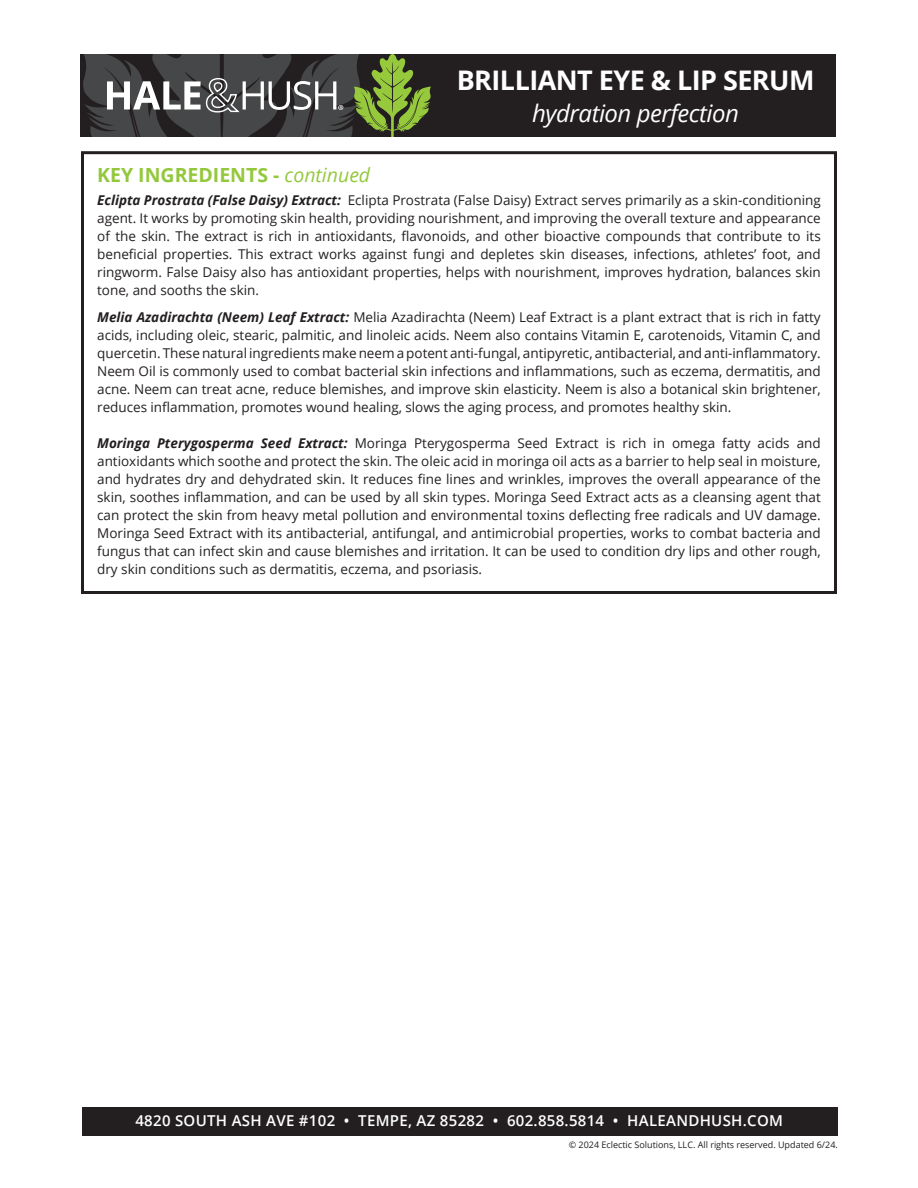
<style>
.page{position:relative;width:918px;height:1188px;background:#fff}
.page>*{position:absolute;margin:0;border:0;box-sizing:border-box;transform-origin:0 0}
.t1{font:700 27px "Open Sans";letter-spacing:-.02em;color:#fff}
.t2{font:italic 24px "Open Sans";letter-spacing:-.02em;color:#fff}
.t3{font:700 19.5px "Open Sans";color:#94c83c}
.t4{font:600 15px "Open Sans";letter-spacing:.02em;color:#fff}
.t5{font:13.5px/18px "Open Sans";color:#231f20;text-align:justify}
.t6{font:9px "Open Sans";color:#231f20}
.s1{font-weight:400;font-style:italic}
.s2{font-weight:700;font-style:italic}
</style>
<div class="page">
<div style="left:81px;top:151px;width:756px;height:443px;border:3px solid #231f20"></div>
<div style="left:82px;top:1107px;width:756px;height:29px;background:#231f20"></div>
<div style="left:80px;top:54px;width:756px;height:82px;background:#231f20"></div>
<svg style="left:83px;top:54px;width:348px;height:82px"></svg>
<h1 class="t1" style="left:457px;top:62px;width:359px">BRILLIANT EYE &amp; LIP SERUM</h1>
<h2 class="t2" style="left:532px;top:97px;width:208px">hydration perfection</h2>
<h3 class="t3" style="left:97px;top:161px;width:275px">KEY INGREDIENTS - <span class="s1">continued</span></h3>
<p class="t5" style="left:97px;top:190px;width:725px"><span class="s2">Eclipta Prostrata (False Daisy) Extract:</span> Eclipta Prostrata (False Daisy) Extract serves primarily as a skin-conditioning agent. It works by promoting skin health, providing nourishment, and improving the overall texture and appearance of the skin. The extract is rich in antioxidants, flavonoids, and other bioactive compounds that contribute to its beneficial properties. This extract works against fungi and depletes skin diseases, infections, athletes’ foot, and ringworm. False Daisy also has antioxidant properties, helps with nourishment, improves hydration, balances skin tone, and sooths the skin.</p>
<p class="t5" style="left:97px;top:307px;width:725px"><span class="s2">Melia Azadirachta (Neem) Leaf Extract:</span> Melia Azadirachta (Neem) Leaf Extract is a plant extract that is rich in fatty acids, including oleic, stearic, palmitic, and linoleic acids. Neem also contains Vitamin E, carotenoids, Vitamin C, and quercetin. These natural ingredients make neem a potent anti-fungal, antipyretic, antibacterial, and anti-inflammatory.<br>Neem Oil is commonly used to combat bacterial skin infections and inflammations, such as eczema, dermatitis, and acne. Neem can treat acne, reduce blemishes, and improve skin elasticity. Neem is also a botanical skin brightener, reduces inflammation, promotes wound healing, slows the aging process, and promotes healthy skin.</p>
<p class="t5" style="left:97px;top:433px;width:725px"><span class="s2">Moringa Pterygosperma Seed Extract:</span> Moringa Pterygosperma Seed Extract is rich in omega fatty acids and antioxidants which soothe and protect the skin. The oleic acid in moringa oil acts as a barrier to help seal in moisture, and hydrates dry and dehydrated skin. It reduces fine lines and wrinkles, improves the overall appearance of the skin, soothes inflammation, and can be used by all skin types. Moringa Seed Extract acts as a cleansing agent that can protect the skin from heavy metal pollution and environmental toxins deflecting free radicals and UV damage.<br>Moringa Seed Extract with its antibacterial, antifungal, and antimicrobial properties, works to combat bacteria and fungus that can infect skin and cause blemishes and irritation. It can be used to condition dry lips and other rough, dry skin conditions such as dermatitis, eczema, and psoriasis.</p>
<p class="t4" style="left:135px;top:1110px;width:649px">4820 SOUTH ASH AVE #102 • TEMPE, AZ 85282 • 602.858.5814 • HALEANDHUSH.COM</p>
<p class="t6" style="left:569px;top:1139px;width:271px">© 2024 Eclectic Solutions, LLC. All rights reserved. Updated 6/24.</p>
</div>
